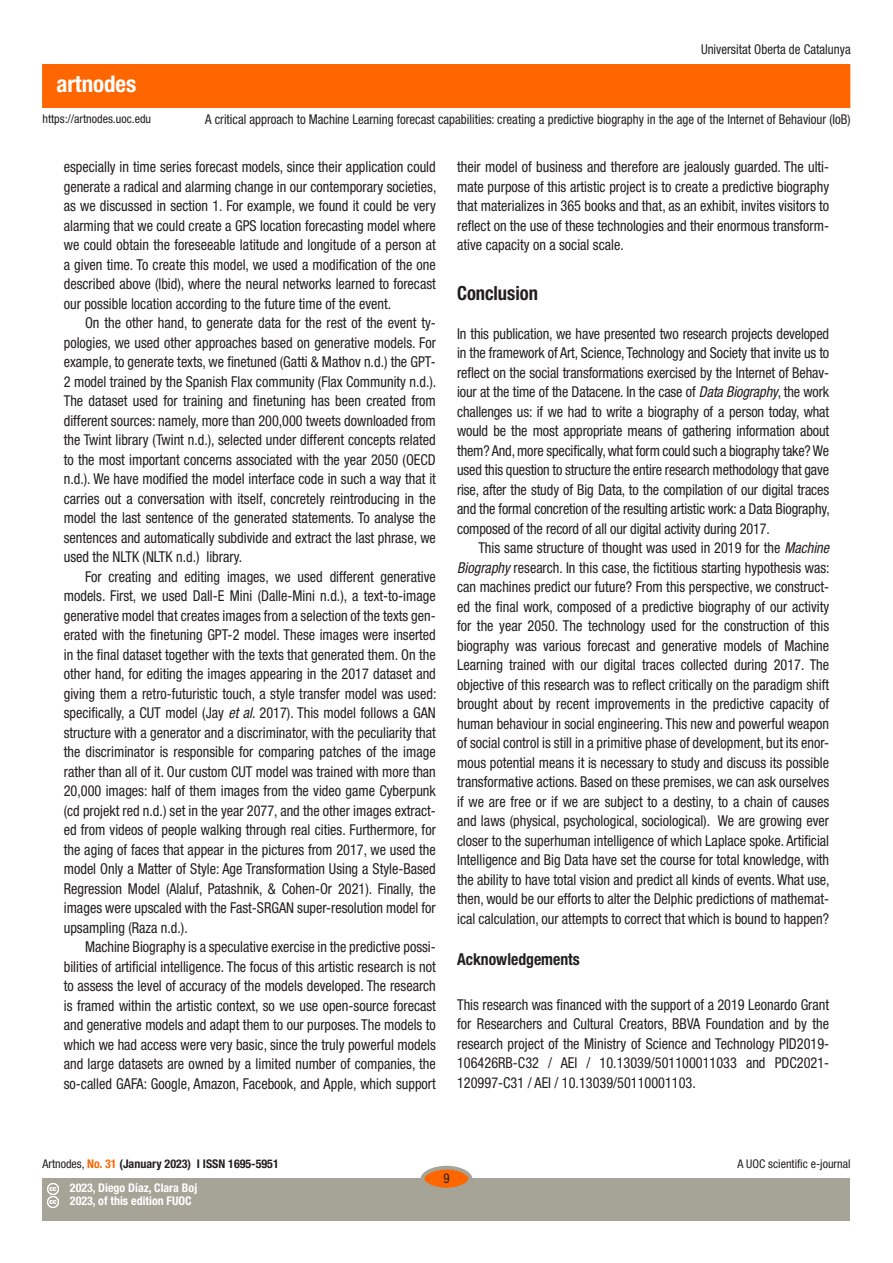
<style>
.page{position:relative;width:893px;height:1263px;background:#fff}
.page>*{position:absolute;margin:0;border:0;box-sizing:border-box;transform-origin:0 0}
.t1{font:700 condensed 22.95px "Helvetica Neue LT Std";color:#fff}
._03_apartat_1{font:700 condensed 19.5px "Helvetica Neue LT Std";color:#231f20;scale:.95 1}
._03_apartat_2{font:700 condensed 16.5px "Helvetica Neue LT Std";color:#231f20;scale:.95 1}
._02_texto_base{font:condensed 15px/19.5px "Helvetica Neue LT Std";color:#231f20;text-align:justify;scale:.95 1}
._02_texto_base_1{font:condensed 15px/19.5px "Helvetica Neue LT Std";letter-spacing:-.005em;color:#231f20;text-align:justify;scale:.95 1}
.t2{font:condensed 13.5px "Helvetica Neue LT Std";color:#231f20;scale:.95 1}
.t3{font:condensed 12px "Helvetica Neue LT Std";color:#231f20}
.t4{font:700 condensed 12px/13.5px "Helvetica Neue LT Std";color:#fff}
.t5{font:700 condensed 12px "Helvetica Neue LT Std";color:#231f20}
.s1{font-style:italic}
.s2{font-weight:400}
.s3{color:#f60}
</style>
<div class="page">
<div style="left:43px;top:65px;width:807px;height:42px;background:#f60"></div>
<div style="left:43px;top:1178px;width:807px;height:42px;background:#a6a397"></div>
<div style="left:422px;top:1168px;width:48px;height:21px;background:#f60;border-radius:50%"></div>
<div style="left:421px;top:1166px;width:51px;height:25px;border:4px solid #a6a397;border-radius:50%"></div>
<svg style="left:47px;top:1183px;width:11px;height:25px"></svg>
<h1 class="t1" style="left:56px;top:69px;width:81px">artnodes</h1>
<p class="t2" style="left:701px;top:42px;width:159px">Universitat Oberta de Catalunya</p>
<p class="t3" style="left:43px;top:112px;width:110px">https://artnodes.uoc.edu</p>
<p class="t2" style="left:205px;top:112px;width:681px">A critical approach to Machine Learning forecast capabilities: creating a predictive biography in the age of the Internet of Behaviour (IoB)</p>
<p class="_02_texto_base" style="left:64px;top:157px;width:394px">especially in time series forecast models, since their application could generate a radical and alarming change in our contemporary societies, as we discussed in section 1. For example, we found it could be very alarming that we could create a GPS location forecasting model where we could obtain the foreseeable latitude and longitude of a person at a given time. To create this model, we used a modification of the one described above (Ibid), where the neural networks learned to forecast our possible location according to the future time of the event.</p>
<p class="_02_texto_base" style="left:64px;top:313px;width:394px;text-indent:21px">On the other hand, to generate data for the rest of the event ty&shy;pologies, we used other approaches based on generative models. For example, to generate texts, we finetuned (Gatti &amp; Mathov n.d.) the GPT-2 model trained by the Spanish Flax community (Flax Community n.d.).<br>The dataset used for training and finetuning has been created from different sources: namely, more than 200,000 tweets downloaded from the Twint library (Twint n.d.), selected under different concepts related to the most important concerns associated with the year 2050 (OECD n.d.). We have modified the model interface code in such a way that it carries out a conversation with itself, concretely reintroducing in the model the last sentence of the generated statements. To analyse the sentences and automatically subdivide and extract the last phrase, we used the NLTK (NLTK n.d.) library.</p>
<p class="_02_texto_base" style="left:64px;top:567px;width:394px;text-indent:21px">For creating and editing images, we used different generative models. First, we used Dall-E Mini (Dalle-Mini n.d.), a text-to-image generative model that creates images from a selection of the texts gen&shy;erated with the finetuning GPT-2 model. These images were inserted in the final dataset together with the texts that generated them. On the other hand, for editing the images appearing in the 2017 dataset and giving them a retro-futuristic touch, a style transfer model was used: specifically, a CUT model (Jay <span class="s1">et al</span>. 2017). This model follows a GAN structure with a generator and a discriminator, with the peculiarity that the discriminator is responsible for comparing patches of the image rather than all of it. Our custom CUT model was trained with more than 20,000 images: half of them images from the video game Cyberpunk (cd projekt red n.d.) set in the year 2077, and the other images extract&shy;ed from videos of people walking through real cities. Furthermore, for the aging of faces that appear in the pictures from 2017, we used the model Only a Matter of Style: Age Transformation Using a Style-Based Regression Model (Alaluf, Patashnik, &amp; Cohen-Or 2021). Finally, the images were upscaled with the Fast-SRGAN super-resolution model for upsampling (Raza n.d.).</p>
<p class="_02_texto_base" style="left:64px;top:937px;width:393px;text-indent:21px">Machine Biography is a speculative exercise in the predictive possi&shy;bilities of artificial intelligence. The focus of this artistic research is not to assess the level of accuracy of the models developed. The research is framed within the artistic context, so we use open-source forecast and generative models and adapt them to our purposes. The models to which we had access were very basic, since the truly powerful models and large datasets are owned by a limited number of companies, the so-called GAFA: Google, Amazon, Facebook, and Apple, which support</p>
<p class="_02_texto_base" style="left:457px;top:157px;width:393px">their model of business and therefore are jealously guarded. The ulti&shy;mate purpose of this artistic project is to create a predictive biography that materializes in 365 books and that, as an exhibit, invites visitors to reflect on the use of these technologies and their enormous transform&shy;ative capacity on a social scale.</p>
<h2 class="_03_apartat_1" style="left:457px;top:281px;width:87px">Conclusion</h2>
<p class="_02_texto_base_1" style="left:457px;top:324px;width:394px">In this publication, we have presented two research projects developed in the framework of Art, Science, Technology and Society that invite us to reflect on the social transformations exercised by the Internet of Behav&shy;iour at the time of the Datacene. In the case of <span class="s1">Data Biography</span>, the work challenges us: if we had to write a biography of a person today, what would be the most appropriate means of gathering information about them? And, more specifically, what form could such a biography take? We used this question to structure the entire research methodology that gave rise, after the study of Big Data, to the compilation of our digital traces and the formal concretion of the resulting artistic work: a Data Biography, composed of the record of all our digital activity during 2017.</p>
<p class="_02_texto_base" style="left:457px;top:538px;width:394px;text-indent:21px">This same structure of thought was used in 2019 for the <span class="s1">Machine Biography</span> research. In this case, the fictitious starting hypothesis was: can machines predict our future? From this perspective, we construct&shy;ed the final work, composed of a predictive biography of our activity for the year 2050. The technology used for the construction of this biography was various forecast and generative models of Machine Learning trained with our digital traces collected during 2017. The objective of this research was to reflect critically on the paradigm shift brought about by recent improvements in the predictive capacity of human behaviour in social engineering. This new and powerful weapon of social control is still in a primitive phase of development, but its enor&shy;mous potential means it is necessary to study and discuss its possible transformative actions. Based on these premises, we can ask ourselves if we are free or if we are subject to a destiny, to a chain of causes and laws (physical, psychological, sociological). We are growing ever closer to the superhuman intelligence of which Laplace spoke. Artificial Intelligence and Big Data have set the course for total knowledge, with the ability to have total vision and predict all kinds of events. What use, then, would be our efforts to alter the Delphic predictions of mathemat&shy;ical calculation, our attempts to correct that which is bound to happen?</p>
<h3 class="_03_apartat_2" style="left:457px;top:949px;width:131px">Acknowledgements</h3>
<p class="_02_texto_base_1" style="left:457px;top:994px;width:393px">This research was financed with the support of a 2019 Leonardo Grant for Researchers and Cultural Creators, BBVA Foundation and by the research project of the Ministry of Science and Technology PID2019- 106426RB-C32 / AEI / 10.13039/501100011033 and PDC2021- 120997-C31 / AEI / 10.13039/50110001103.</p>
<p class="t5" style="left:43px;top:1157px;width:238px"><span class="s2">Artnodes,</span> <span class="s3">No. 31</span> (January 2023) I ISSN 1695-5951</p>
<p class="t3" style="left:737px;top:1157px;width:115px">A UOC scientific e-journal</p>
<p class="t4" style="left:70px;top:1181px;width:129px">2023, Diego Díaz, Clara Boj<br>2023, of this edition FUOC</p>
<p class="t2" style="left:443px;top:1171px;width:8px">9</p>
</div>
